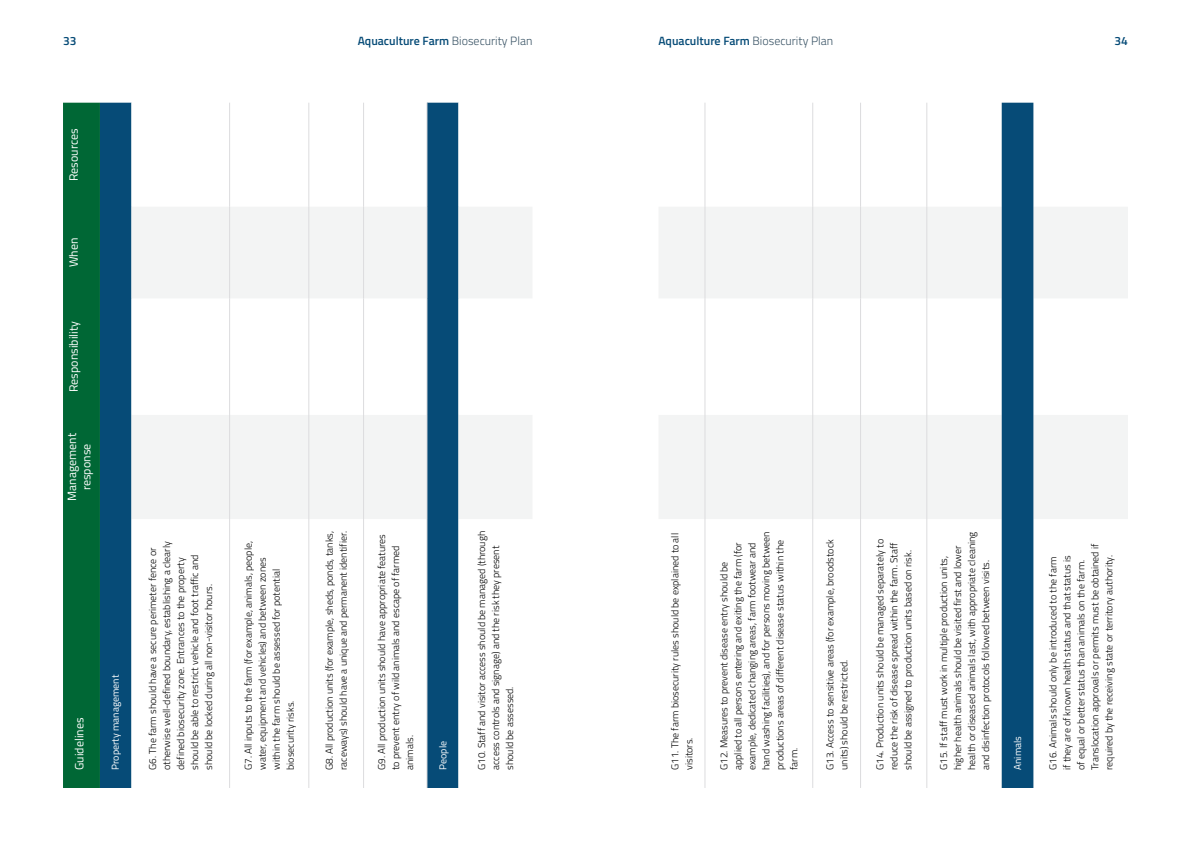
<style>
.page{position:relative;width:1191px;height:842px;background:#fff}
.page>*{position:absolute;margin:0;border:0;box-sizing:border-box;transform-origin:0 0}
.t1{font:600 12px "Titillium";color:#064b77}
.t2{font:12px/14.4px "Titillium";color:#fff;text-align:center}
.t3{font:300 10px/14px "Titillium";color:#000}
.t4{font:10px "Titillium";color:#fff}
.s1{font-weight:300;color:#3c5567}
</style>
<div class="page">
<div style="left:63px;top:103px;width:37px;height:685px;background:#006735"></div>
<div style="left:100px;top:103px;width:31px;height:685px;background:#064b77"></div>
<svg style="left:131px;top:103px;width:328px;height:685px"></svg>
<svg style="left:131px;top:207px;width:401px;height:312px;fill:#f3f4f4"></svg>
<hr style="left:229px;top:519px;width:1px;height:269px;background:#dcdcde">
<hr style="left:229px;top:415px;width:1px;height:104px;background:#dcdcde">
<hr style="left:229px;top:298px;width:1px;height:117px;background:#dcdcde">
<hr style="left:229px;top:207px;width:1px;height:91px;background:#dcdcde">
<hr style="left:229px;top:103px;width:1px;height:104px;background:#dcdcde">
<hr style="left:309px;top:519px;width:1px;height:269px;background:#dcdcde">
<hr style="left:309px;top:415px;width:1px;height:104px;background:#dcdcde">
<hr style="left:309px;top:298px;width:1px;height:117px;background:#dcdcde">
<hr style="left:309px;top:207px;width:1px;height:91px;background:#dcdcde">
<hr style="left:309px;top:103px;width:1px;height:104px;background:#dcdcde">
<hr style="left:363px;top:519px;width:1px;height:269px;background:#dcdcde">
<hr style="left:363px;top:415px;width:1px;height:104px;background:#dcdcde">
<hr style="left:363px;top:298px;width:1px;height:117px;background:#dcdcde">
<hr style="left:363px;top:207px;width:1px;height:91px;background:#dcdcde">
<hr style="left:363px;top:103px;width:1px;height:104px;background:#dcdcde">
<hr style="left:427px;top:519px;width:1px;height:269px;background:#dcdcde">
<hr style="left:427px;top:415px;width:1px;height:104px;background:#dcdcde">
<hr style="left:427px;top:298px;width:1px;height:117px;background:#dcdcde">
<hr style="left:427px;top:207px;width:1px;height:91px;background:#dcdcde">
<hr style="left:427px;top:103px;width:1px;height:104px;background:#dcdcde">
<svg style="left:659px;top:207px;width:469px;height:312px;fill:#f3f4f4"></svg>
<div style="left:1001px;top:103px;width:32px;height:685px;background:#064b77"></div>
<hr style="left:705px;top:519px;width:1px;height:269px;background:#dcdcde">
<hr style="left:705px;top:415px;width:1px;height:104px;background:#dcdcde">
<hr style="left:705px;top:298px;width:1px;height:117px;background:#dcdcde">
<hr style="left:705px;top:207px;width:1px;height:91px;background:#dcdcde">
<hr style="left:705px;top:103px;width:1px;height:104px;background:#dcdcde">
<hr style="left:812px;top:519px;width:1px;height:269px;background:#dcdcde">
<hr style="left:812px;top:415px;width:1px;height:104px;background:#dcdcde">
<hr style="left:812px;top:298px;width:1px;height:117px;background:#dcdcde">
<hr style="left:812px;top:207px;width:1px;height:91px;background:#dcdcde">
<hr style="left:812px;top:103px;width:1px;height:104px;background:#dcdcde">
<hr style="left:860px;top:519px;width:1px;height:269px;background:#dcdcde">
<hr style="left:860px;top:415px;width:1px;height:104px;background:#dcdcde">
<hr style="left:860px;top:298px;width:1px;height:117px;background:#dcdcde">
<hr style="left:860px;top:207px;width:1px;height:91px;background:#dcdcde">
<hr style="left:860px;top:103px;width:1px;height:104px;background:#dcdcde">
<hr style="left:926px;top:519px;width:1px;height:269px;background:#dcdcde">
<hr style="left:926px;top:415px;width:1px;height:104px;background:#dcdcde">
<hr style="left:926px;top:298px;width:1px;height:117px;background:#dcdcde">
<hr style="left:926px;top:207px;width:1px;height:91px;background:#dcdcde">
<hr style="left:926px;top:103px;width:1px;height:104px;background:#dcdcde">
<p class="t1" style="left:63px;top:32px;width:15px">33</p>
<p class="t1" style="left:358px;top:32px;width:176px">Aquaculture Farm <span class="s1">Biosecurity Plan</span></p>
<p class="t1" style="left:658px;top:32px;width:176px">Aquaculture Farm <span class="s1">Biosecurity Plan</span></p>
<p class="t1" style="left:1114px;top:32px;width:15px">34</p>
<p class="t2" style="left:66px;top:181px;width:54px;rotate:-90deg">Resources</p>
<p class="t2" style="left:66px;top:267px;width:31px;rotate:-90deg">When</p>
<p class="t2" style="left:66px;top:392px;width:72px;rotate:-90deg">Responsibility</p>
<p class="t2" style="left:64px;top:501px;width:69px;rotate:-90deg">Management response</p>
<p class="t2" style="left:71px;top:770px;width:54px;rotate:-90deg">Guidelines</p>
<p class="t4" style="left:108px;top:770px;width:97px;rotate:-90deg">Property management</p>
<p class="t3" style="left:145px;top:770px;width:230px;rotate:-90deg">G6. The farm should have a secure perimeter fence or otherwise well-defined boundary, establishing a clearly defined biosecurity zone. Entrances to the property should be able to restrict vehicle and foot traffic and should be locked during all non-visitor hours.</p>
<p class="t3" style="left:241px;top:770px;width:231px;rotate:-90deg">G7. All inputs to the farm (for example, animals, people, water, equipment and vehicles) and between zones within the farm should be assessed for potential biosecurity risks.</p>
<p class="t3" style="left:322px;top:770px;width:241px;rotate:-90deg">G8. All production units (for example, sheds, ponds, tanks, raceways) should have a unique and permanent identifier.</p>
<p class="t3" style="left:374px;top:770px;width:238px;rotate:-90deg">G9. All production units should have appropriate features to prevent entry of wild animals and escape of farmed animals.</p>
<p class="t4" style="left:435px;top:770px;width:30px;rotate:-90deg">People</p>
<p class="t3" style="left:474px;top:770px;width:241px;rotate:-90deg">G10. Staff and visitor access should be managed (through access controls and signage) and the risk they present should be assessed.</p>
<p class="t3" style="left:667px;top:770px;width:238px;rotate:-90deg">G11. The farm biosecurity rules should be explained to all visitors.</p>
<p class="t3" style="left:716px;top:770px;width:240px;rotate:-90deg">G12. Measures to prevent disease entry should be applied to all persons entering and exiting the farm (for example, dedicated changing areas, farm footwear and hand washing facilities), and for persons moving between productions areas of different disease status within the farm.</p>
<p class="t3" style="left:822px;top:770px;width:232px;rotate:-90deg">G13. Access to sensitive areas (for example, broodstock units) should be restricted.</p>
<p class="t3" style="left:872px;top:770px;width:232px;rotate:-90deg">G14. Production units should be managed separately to reduce the risk of disease spread within the farm. Staff should be assigned to production units based on risk.</p>
<p class="t3" style="left:936px;top:770px;width:240px;rotate:-90deg">G15. If staff must work in multiple production units, higher health animals should be visited first and lower health or diseased animals last, with appropriate cleaning and disinfection protocols followed between visits.</p>
<p class="t4" style="left:1010px;top:770px;width:35px;rotate:-90deg">Animals</p>
<p class="t3" style="left:1045px;top:770px;width:228px;rotate:-90deg">G16. Animals should only be introduced to the farm<br>if they are of known health status and that status is<br>of equal or better status than animals on the farm.<br>Translocation approvals or permits must be obtained if required by the receiving state or territory authority.</p>
</div>
